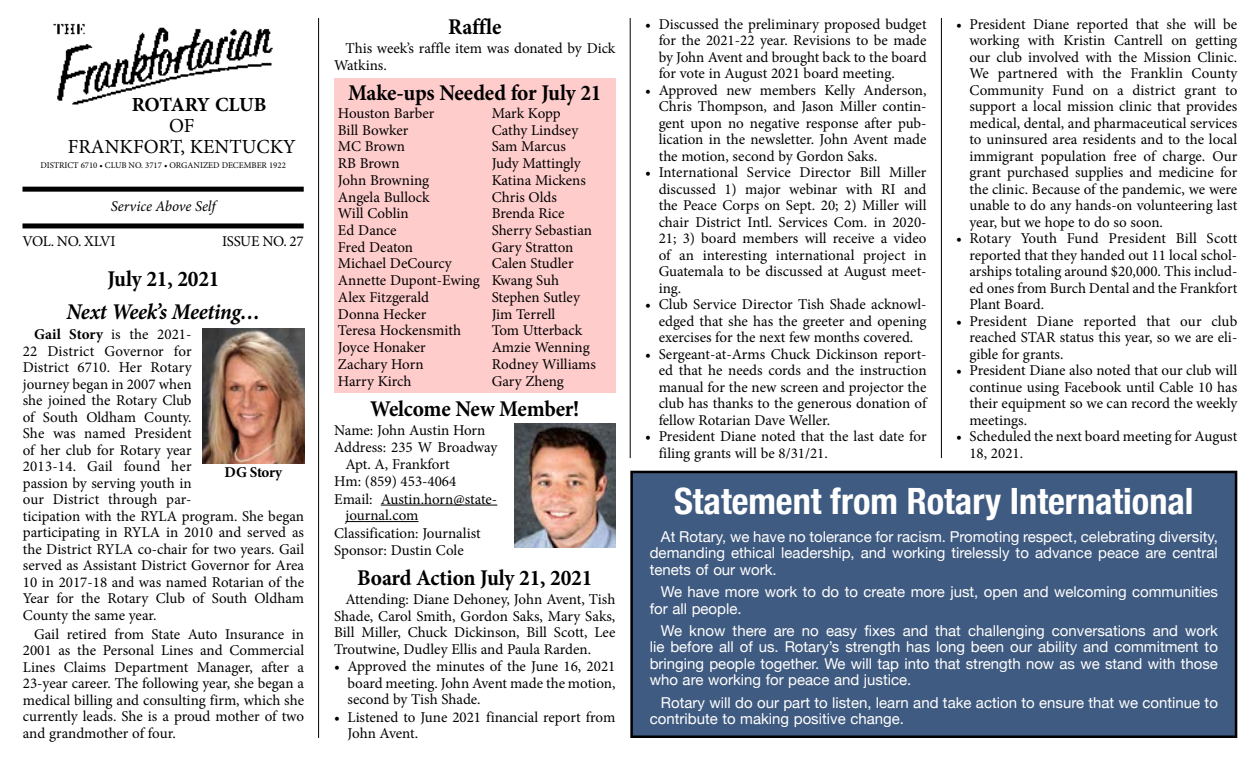
<style>
.page{position:relative;width:1260px;height:765px;background:#fff}
.page>*{position:absolute;margin:0;border:0;box-sizing:border-box;transform-origin:0 0}
.t1{font:700 condensed 36.25px "Helvetica Neue";color:#fff}
.t2{font:700 22.5px "Minion Pro";letter-spacing:-.01em;color:#000;scale:.95 1}
.t3{font:italic 700 22.5px "Minion Pro";letter-spacing:-.015em;color:#000;scale:.95 1}
.t4{font:20px/20.6px "Minion Pro";color:#000;text-align:center}
.t5{font:700 20px "Minion Pro";letter-spacing:-.015em;color:#000}
.t6{font:15px/16.5px "Minion Pro";color:#000;text-align:justify}
.t7{font:15px/16.5px "Helvetica Neue";color:#fff;text-align:justify}
.t8{font:italic 15px "Minion Pro";letter-spacing:-.005em;color:#000}
.t9{font:15px "Minion Pro";letter-spacing:-.03em;color:#000}
.t10{font:15px "Minion Pro";letter-spacing:-.02em;color:#000}
.t11{font:700 15px "Minion Pro";letter-spacing:-.03em;color:#000}
.t12{font:8.75px "Minion Pro";color:#000}
.s1{font-weight:700}
</style>
<div class="page">
<div style="left:334px;top:78px;width:281px;height:315px;background:#fcc"></div>
<img style="left:53px;top:23px;width:220px;height:82px">
<hr style="left:630px;top:18px;width:1px;height:440px;background:#000">
<hr style="left:941px;top:18px;width:1px;height:440px;background:#000">
<div style="left:22px;top:187px;width:282px;height:5px;background:#000"></div>
<div style="left:22px;top:223px;width:282px;height:5px;background:#000"></div>
<hr style="left:318px;top:18px;width:1px;height:720px;background:#000">
<hr style="left:381px;top:505px;width:116px;height:1px;background:#000">
<hr style="left:345px;top:521px;width:73px;height:1px;background:#000">
<div style="left:632px;top:472px;width:604px;height:265px;background:#405b81"></div>
<div style="left:630px;top:471px;width:607px;height:267px;border:2px solid #000"></div>
<img style="left:203px;top:329px;width:101px;height:135px">
<img style="left:514px;top:424px;width:101px;height:123px">
<h3 class="t5" style="left:132px;top:91px;width:136px">ROTARY CLUB</h3>
<h3 class="t4" style="left:68px;top:115px;width:229px">OF<br>FRANKFORT, KENTUCKY</h3>
<p class="t12" style="left:40px;top:159px;width:247px">DISTRICT 6710 • CLUB NO. 3717 • ORGANIZED DECEMBER 1922</p>
<p class="t8" style="left:111px;top:196px;width:106px">Service Above Self</p>
<p class="t9" style="left:22px;top:231px;width:95px">VOL. NO. XLVI</p>
<p class="t10" style="left:222px;top:231px;width:83px">ISSUE NO. 27</p>
<h2 class="t2" style="left:107px;top:263px;width:120px">July 21, 2021</h2>
<h2 class="t3" style="left:67px;top:296px;width:205px">Next Week’s Meeting…</h2>
<p class="t6" style="left:23px;top:326px;width:283px;text-align:left;text-indent:11px"><span class="s1">Gail Story</span> is the 2021-<br>22 District Governor for<br>District 6710. Her Rotary<br>journey began in 2007 when<br>she joined the Rotary Club<br>of South Oldham County.<br>She was named President<br>of her club for Rotary year<br>2013-14. Gail found her<br>passion by serving youth in<br>our District through par-<br>ticipation with the RYLA program. She began participating in RYLA in 2010 and served as the District RYLA co-chair for two years. Gail served as Assistant District Governor for Area<br>10 in 2017-18 and was named Rotarian of the<br>Year for the Rotary Club of South Oldham<br>County the same year.</p>
<p class="t6" style="left:23px;top:626px;width:283px;text-indent:11px">Gail retired from State Auto Insurance in 2001 as the Personal Lines and Commercial Lines Claims Department Manager, after a 23-year career. The following year, she began a medical billing and consulting firm, which she currently leads. She is a proud mother of two and grandmother of four.</p>
<p class="t11" style="left:225px;top:462px;width:59px">DG Story</p>
<h2 class="t2" style="left:448px;top:11px;width:58px">Raffle</h2>
<p class="t6" style="left:334px;top:40px;width:283px;text-indent:11px">This week’s raffle item was donated by Dick<br>Watkins.</p>
<h2 class="t2" style="left:348px;top:77px;width:268px">Make-ups Needed for July 21</h2>
<p class="t6" style="left:338px;top:105px;width:98px">Houston Barber</p>
<p class="t6" style="left:492px;top:105px;width:71px">Mark Kopp</p>
<p class="t6" style="left:338px;top:122px;width:72px">Bill Bowker</p>
<p class="t6" style="left:492px;top:122px;width:88px">Cathy Lindsey</p>
<p class="t6" style="left:338px;top:138px;width:68px">MC Brown</p>
<p class="t6" style="left:492px;top:138px;width:76px">Sam Marcus</p>
<p class="t6" style="left:338px;top:155px;width:63px">RB Brown</p>
<p class="t6" style="left:492px;top:155px;width:91px">Judy Mattingly</p>
<p class="t6" style="left:338px;top:172px;width:93px">John Browning</p>
<p class="t6" style="left:492px;top:172px;width:96px">Katina Mickens</p>
<p class="t6" style="left:338px;top:189px;width:93px">Angela Bullock</p>
<p class="t6" style="left:492px;top:189px;width:67px">Chris Olds</p>
<p class="t6" style="left:338px;top:205px;width:72px">Will Coblin</p>
<p class="t6" style="left:492px;top:205px;width:75px">Brenda Rice</p>
<p class="t6" style="left:338px;top:222px;width:60px">Ed Dance</p>
<p class="t6" style="left:492px;top:222px;width:102px">Sherry Sebastian</p>
<p class="t6" style="left:338px;top:239px;width:77px">Fred Deaton</p>
<p class="t6" style="left:492px;top:239px;width:83px">Gary Stratton</p>
<p class="t6" style="left:338px;top:256px;width:115px">Michael DeCourcy</p>
<p class="t6" style="left:338px;top:255px;width:237px;text-align:left;text-indent:154px">Calen Studler<br>Annette Dupont-Ewing Kwang Suh<br>Alex Fitzgerald</p>
<p class="t6" style="left:492px;top:289px;width:90px">Stephen Sutley</p>
<p class="t6" style="left:338px;top:306px;width:90px">Donna Hecker</p>
<p class="t6" style="left:492px;top:306px;width:65px">Jim Terrell</p>
<p class="t6" style="left:338px;top:322px;width:125px">Teresa Hockensmith</p>
<p class="t6" style="left:492px;top:322px;width:92px">Tom Utterback</p>
<p class="t6" style="left:338px;top:339px;width:89px">Joyce Honaker</p>
<p class="t6" style="left:492px;top:339px;width:100px">Amzie Wenning</p>
<p class="t6" style="left:338px;top:356px;width:87px">Zachary Horn</p>
<p class="t6" style="left:492px;top:356px;width:106px">Rodney Williams</p>
<p class="t6" style="left:338px;top:373px;width:75px">Harry Kirch</p>
<p class="t6" style="left:492px;top:373px;width:74px">Gary Zheng</p>
<h2 class="t2" style="left:370px;top:393px;width:222px">Welcome New Member!</h2>
<p class="t6" style="left:334px;top:422px;width:153px">Name: John Austin Horn</p>
<p class="t6" style="left:334px;top:439px;width:165px">Address: 235 W Broadway</p>
<p class="t6" style="left:345px;top:456px;width:106px">Apt. A, Frankfort</p>
<p class="t6" style="left:334px;top:473px;width:124px">Hm: (859) 453-4064</p>
<p class="t6" style="left:334px;top:491px;width:165px">Email: Austin.horn@state-</p>
<p class="t6" style="left:345px;top:507px;width:75px">journal.com</p>
<p class="t6" style="left:334px;top:525px;width:148px">Classification: Journalist</p>
<p class="t6" style="left:334px;top:542px;width:131px">Sponsor: Dustin Cole</p>
<h2 class="t2" style="left:357px;top:562px;width:249px">Board Action July 21, 2021</h2>
<p class="t6" style="left:334px;top:591px;width:283px;text-indent:11px">Attending: Diane Dehoney, John Avent, Tish Shade, Carol Smith, Gordon Saks, Mary Saks, Bill Miller, Chuck Dickinson, Bill Scott, Lee Troutwine, Dudley Ellis and Paula Rarden.</p>
<p class="t6" style="left:348px;top:658px;width:269px;text-indent:-13px">• Approved the minutes of the June 16, 2021 board meeting. John Avent made the motion, second by Tish Shade.</p>
<p class="t6" style="left:348px;top:709px;width:269px;text-indent:-13px">• Listened to June 2021 financial report from<br>John Avent.</p>
<p class="t6" style="left:659px;top:16px;width:269px;text-indent:-13px">• Discussed the preliminary proposed budget for the 2021-22 year. Revisions to be made by John Avent and brought back to the board for vote in August 2021 board meeting.</p>
<p class="t6" style="left:659px;top:82px;width:269px;text-indent:-13px">• Approved new members Kelly Anderson, Chris Thompson, and Jason Miller contin&shy;gent upon no negative response after pub&shy;lication in the newsletter. John Avent made the motion, second by Gordon Saks.</p>
<p class="t6" style="left:659px;top:164px;width:269px;text-indent:-13px">• International Service Director Bill Miller discussed 1) major webinar with RI and the Peace Corps on Sept. 20; 2) Miller will chair District Intl. Services Com. in 2020- 21; 3) board members will receive a video of an interesting international project in Guatemala to be discussed at August meet&shy;ing.</p>
<p class="t6" style="left:659px;top:296px;width:269px;text-indent:-13px">• Club Service Director Tish Shade acknowl&shy;edged that she has the greeter and opening exercises for the next few months covered.</p>
<p class="t6" style="left:659px;top:346px;width:269px;text-indent:-13px">• Sergeant-at-Arms Chuck Dickinson report&shy;ed that he needs cords and the instruction manual for the new screen and projector the club has thanks to the generous donation of fellow Rotarian Dave Weller.</p>
<p class="t6" style="left:659px;top:428px;width:269px;text-indent:-13px">• President Diane noted that the last date for filing grants will be 8/31/21.</p>
<p class="t6" style="left:969px;top:16px;width:269px;text-indent:-13px">• President Diane reported that she will be working with Kristin Cantrell on getting our club involved with the Mission Clinic.<br>We partnered with the Franklin County Community Fund on a district grant to support a local mission clinic that provides medical, dental, and pharmaceutical services to uninsured area residents and to the local immigrant population free of charge. Our grant purchased supplies and medicine for the clinic. Because of the pandemic, we were unable to do any hands-on volunteering last year, but we hope to do so soon.</p>
<p class="t6" style="left:969px;top:230px;width:269px;text-indent:-13px">• Rotary Youth Fund President Bill Scott reported that they handed out 11 local schol&shy;arships totaling around $20,000. This includ&shy;ed ones from Burch Dental and the Frankfort Plant Board.</p>
<p class="t6" style="left:969px;top:313px;width:269px;text-indent:-13px">• President Diane reported that our club reached STAR status this year, so we are eli&shy;gible for grants.</p>
<p class="t6" style="left:969px;top:362px;width:269px;text-indent:-13px">• President Diane also noted that our club will continue using Facebook until Cable 10 has their equipment so we can record the weekly meetings.</p>
<p class="t6" style="left:969px;top:428px;width:269px;text-indent:-13px">• Scheduled the next board meeting for August<br>18, 2021.</p>
<h1 class="t1" style="left:674px;top:471px;width:521px">Statement from Rotary International</h1>
<p class="t7" style="left:650px;top:529px;width:570px;text-indent:11px">At Rotary, we have no tolerance for racism. Promoting respect, celebrating diversity, demanding ethical leadership, and working tirelessly to advance peace are central tenets of our work.</p>
<p class="t7" style="left:650px;top:584px;width:570px;text-indent:11px">We have more work to do to create more just, open and welcoming communities for all people.</p>
<p class="t7" style="left:650px;top:623px;width:570px;text-indent:11px">We know there are no easy fixes and that challenging conversations and work lie before all of us. Rotary’s strength has long been our ability and commitment to bringing people together. We will tap into that strength now as we stand with those who are working for peace and justice.</p>
<p class="t7" style="left:650px;top:695px;width:570px;text-indent:11px">Rotary will do our part to listen, learn and take action to ensure that we continue to contribute to making positive change.</p>
</div>
